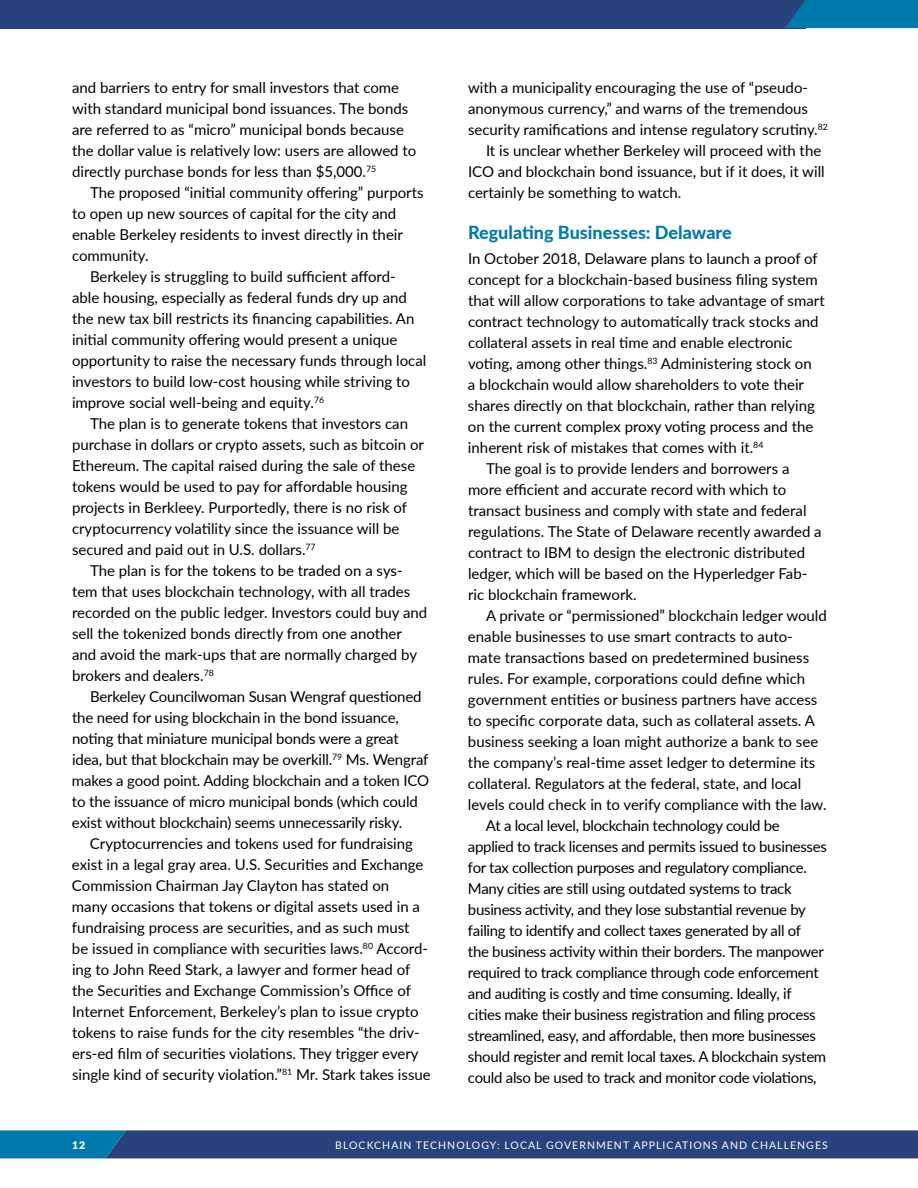
<style>
.page{position:relative;width:918px;height:1188px;background:#fff}
.page>*{position:absolute;margin:0;border:0;box-sizing:border-box;transform-origin:0 0}
.t1{font:800 18px "Lato";color:#007aad}
.t2{font:15px/21px "Lato";color:#000}
.t3{font:15px "Lato";letter-spacing:-.02em;color:#000}
.t4{font:10.5px "Lato";letter-spacing:.1em;color:#fff}
.t5{font:900 10.5px "Lato";color:#fff}
</style>
<div class="page">
<svg style="left:0;top:1130px;width:918px;height:28px;background:#264b84"></svg>
<div style="left:0;top:0;width:806px;height:28px;background:#28427c"></div>
<svg style="left:785px;top:0;width:133px;height:28px;background:#0375a9"></svg>
<p class="t2" style="left:72px;top:76px;width:346px">and barriers to entry for small investors that come with standard municipal bond issuances. The bonds are referred to as “micro” municipal bonds because the dollar value is relatively low: users are allowed to directly purchase bonds for less than $5,000.<sup>75</sup></p>
<p class="t2" style="left:90px;top:181px;width:335px">The proposed “initial community offering” purports</p>
<p class="t2" style="left:72px;top:202px;width:326px">to open up new sources of capital for the city and</p>
<p class="t2" style="left:72px;top:223px;width:333px">enable Berkeley residents to invest directly in their</p>
<p class="t2" style="left:72px;top:244px;width:78px">community.</p>
<p class="t2" style="left:90px;top:265px;width:307px">Berkeley is struggling to build sufficient afford-</p>
<p class="t2" style="left:72px;top:286px;width:336px">able housing, especially as federal funds dry up and</p>
<p class="t2" style="left:72px;top:307px;width:344px">the new tax bill restricts its financing capabilities. An</p>
<p class="t2" style="left:72px;top:328px;width:327px">initial community offering would present a unique</p>
<p class="t2" style="left:72px;top:349px;width:356px">opportunity to raise the necessary funds through local</p>
<p class="t2" style="left:72px;top:370px;width:339px">investors to build low-cost housing while striving to</p>
<p class="t2" style="left:72px;top:391px;width:254px">improve social well-being and equity.<sup>76</sup></p>
<p class="t2" style="left:90px;top:412px;width:320px">The plan is to generate tokens that investors can</p>
<p class="t2" style="left:72px;top:433px;width:354px">purchase in dollars or crypto assets, such as bitcoin or</p>
<p class="t2" style="left:72px;top:454px;width:345px">Ethereum. The capital raised during the sale of these</p>
<p class="t2" style="left:72px;top:475px;width:337px">tokens would be used to pay for affordable housing</p>
<p class="t2" style="left:72px;top:496px;width:337px">projects in Berkleey. Purportedly, there is no risk of</p>
<p class="t2" style="left:72px;top:517px;width:329px">cryptocurrency volatility since the issuance will be</p>
<p class="t2" style="left:72px;top:538px;width:245px">secured and paid out in U.S. dollars.<sup>77</sup></p>
<p class="t2" style="left:90px;top:559px;width:314px">The plan is for the tokens to be traded on a sys-</p>
<p class="t2" style="left:72px;top:580px;width:340px">tem that uses blockchain technology, with all trades</p>
<p class="t2" style="left:72px;top:601px;width:357px">recorded on the public ledger. Investors could buy and</p>
<p class="t2" style="left:72px;top:622px;width:331px">sell the tokenized bonds directly from one another</p>
<p class="t2" style="left:72px;top:643px;width:347px">and avoid the mark-ups that are normally charged by</p>
<p class="t2" style="left:72px;top:664px;width:143px">brokers and dealers.<sup>78</sup></p>
<p class="t2" style="left:90px;top:685px;width:333px">Berkeley Councilwoman Susan Wengraf questioned</p>
<p class="t2" style="left:72px;top:706px;width:328px">the need for using blockchain in the bond issuance,</p>
<p class="t2" style="left:72px;top:727px;width:328px">noting that miniature municipal bonds were a great</p>
<p class="t2" style="left:72px;top:748px;width:358px">idea, but that blockchain may be overkill.<sup>79</sup> Ms. Wengraf</p>
<p class="t2" style="left:72px;top:769px;width:359px">makes a good point. Adding blockchain and a token ICO</p>
<p class="t2" style="left:72px;top:790px;width:347px">to the issuance of micro municipal bonds (which could</p>
<p class="t2" style="left:72px;top:811px;width:332px">exist without blockchain) seems unnecessarily risky.</p>
<p class="t2" style="left:90px;top:832px;width:325px">Cryptocurrencies and tokens used for fundraising</p>
<p class="t2" style="left:72px;top:853px;width:353px">exist in a legal gray area. U.S. Securities and Exchange</p>
<p class="t2" style="left:72px;top:874px;width:319px">Commission Chairman Jay Clayton has stated on</p>
<p class="t2" style="left:72px;top:895px;width:350px">many occasions that tokens or digital assets used in a</p>
<p class="t2" style="left:72px;top:916px;width:339px">fundraising process are securities, and as such must</p>
<p class="t2" style="left:72px;top:937px;width:358px">be issued in compliance with securities laws.<sup>80</sup> Accord-</p>
<p class="t2" style="left:72px;top:958px;width:340px">ing to John Reed Stark, a lawyer and former head of</p>
<p class="t2" style="left:72px;top:979px;width:340px">the Securities and Exchange Commission’s Office of</p>
<p class="t2" style="left:72px;top:1000px;width:348px">Internet Enforcement, Berkeley’s plan to issue crypto</p>
<p class="t2" style="left:72px;top:1021px;width:349px">tokens to raise funds for the city resembles “the driv-</p>
<p class="t2" style="left:72px;top:1042px;width:348px">ers-ed film of securities violations. They trigger every</p>
<p class="t2" style="left:72px;top:1063px;width:360px">single kind of security violation.”<sup>81</sup> Mr. Stark takes issue</p>
<p class="t2" style="left:468px;top:76px;width:342px">with a municipality encouraging the use of “pseudo-</p>
<p class="t2" style="left:468px;top:97px;width:342px">anonymous currency,” and warns of the tremendous</p>
<p class="t2" style="left:468px;top:118px;width:361px">security ramifications and intense regulatory scrutiny.<sup>82</sup></p>
<p class="t2" style="left:486px;top:139px;width:337px">It is unclear whether Berkeley will proceed with the</p>
<p class="t2" style="left:468px;top:160px;width:358px">ICO and blockchain bond issuance, but if it does, it will</p>
<p class="t2" style="left:468px;top:181px;width:215px">certainly be something to watch.</p>
<p class="t1" style="left:468px;top:219px;width:265px">Regulating Businesses: Delaware</p>
<p class="t2" style="left:468px;top:247px;width:351px">In October 2018, Delaware plans to launch a proof of</p>
<p class="t2" style="left:468px;top:268px;width:351px">concept for a blockchain-based business filing system</p>
<p class="t2" style="left:468px;top:289px;width:358px">that will allow corporations to take advantage of smart</p>
<p class="t2" style="left:468px;top:310px;width:352px">contract technology to automatically track stocks and</p>
<p class="t2" style="left:468px;top:331px;width:326px">collateral assets in real time and enable electronic</p>
<p class="t2" style="left:468px;top:352px;width:345px">voting, among other things.<sup>83</sup> Administering stock on</p>
<p class="t2" style="left:468px;top:373px;width:338px">a blockchain would allow shareholders to vote their</p>
<p class="t2" style="left:468px;top:394px;width:348px">shares directly on that blockchain, rather than relying</p>
<p class="t2" style="left:468px;top:415px;width:347px">on the current complex proxy voting process and the</p>
<p class="t2" style="left:468px;top:436px;width:297px">inherent risk of mistakes that comes with it.<sup>84</sup></p>
<p class="t2" style="left:486px;top:457px;width:305px">The goal is to provide lenders and borrowers a</p>
<p class="t2" style="left:468px;top:478px;width:320px">more efficient and accurate record with which to</p>
<p class="t2" style="left:468px;top:499px;width:340px">transact business and comply with state and federal</p>
<p class="t2" style="left:468px;top:520px;width:355px">regulations. The State of Delaware recently awarded a</p>
<p class="t2" style="left:468px;top:541px;width:339px">contract to IBM to design the electronic distributed</p>
<p class="t2" style="left:468px;top:562px;width:341px">ledger, which will be based on the Hyperledger Fab-</p>
<p class="t2" style="left:468px;top:583px;width:170px">ric blockchain framework.</p>
<p class="t2" style="left:486px;top:604px;width:342px">A private or “permissioned” blockchain ledger would</p>
<p class="t2" style="left:468px;top:625px;width:326px">enable businesses to use smart contracts to auto-</p>
<p class="t2" style="left:468px;top:646px;width:343px">mate transactions based on predetermined business</p>
<p class="t2" style="left:468px;top:667px;width:339px">rules. For example, corporations could define which</p>
<p class="t2" style="left:468px;top:688px;width:351px">government entities or business partners have access</p>
<p class="t2" style="left:468px;top:709px;width:349px">to specific corporate data, such as collateral assets. A</p>
<p class="t2" style="left:468px;top:730px;width:352px">business seeking a loan might authorize a bank to see</p>
<p class="t2" style="left:468px;top:751px;width:349px">the company’s real-time asset ledger to determine its</p>
<p class="t2" style="left:468px;top:772px;width:335px">collateral. Regulators at the federal, state, and local</p>
<p class="t2" style="left:468px;top:793px;width:360px">levels could check in to verify compliance with the law.</p>
<p class="t3" style="left:486px;top:815px;width:295px">At a local level, blockchain technology could be</p>
<p class="t3" style="left:468px;top:836px;width:360px">applied to track licenses and permits issued to businesses</p>
<p class="t3" style="left:468px;top:857px;width:340px">for tax collection purposes and regulatory compliance.</p>
<p class="t3" style="left:468px;top:878px;width:325px">Many cities are still using outdated systems to track</p>
<p class="t3" style="left:468px;top:899px;width:340px">business activity, and they lose substantial revenue by</p>
<p class="t3" style="left:468px;top:920px;width:335px">failing to identify and collect taxes generated by all of</p>
<p class="t3" style="left:468px;top:941px;width:357px">the business activity within their borders. The manpower</p>
<p class="t3" style="left:468px;top:962px;width:352px">required to track compliance through code enforcement</p>
<p class="t3" style="left:468px;top:983px;width:325px">and auditing is costly and time consuming. Ideally, if</p>
<p class="t3" style="left:468px;top:1004px;width:349px">cities make their business registration and filing process</p>
<p class="t3" style="left:468px;top:1025px;width:349px">streamlined, easy, and affordable, then more businesses</p>
<p class="t3" style="left:468px;top:1046px;width:360px">should register and remit local taxes. A blockchain system</p>
<p class="t3" style="left:468px;top:1067px;width:350px">could also be used to track and monitor code violations,</p>
<p class="t5" style="left:72px;top:1137px;width:15px">12</p>
<p class="t4" style="left:335px;top:1137px;width:494px">BLOCKCHAIN TECHNOLOGY: LOCAL GOVERNMENT APPLICATIONS AND CHALLENGES</p>
</div>
